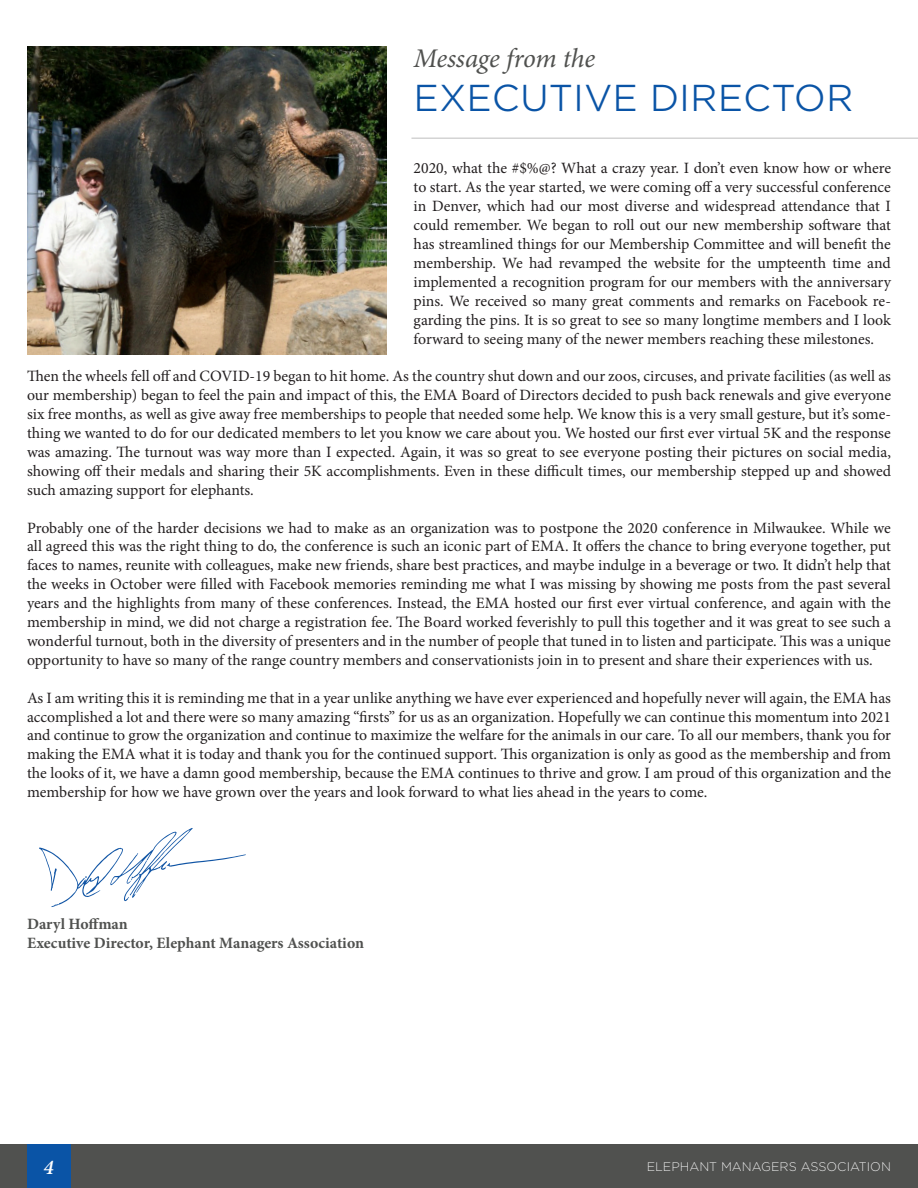
<style>
.page{position:relative;width:918px;height:1188px;background:#fff}
.page>*{position:absolute;margin:0;border:0;box-sizing:border-box;transform-origin:0 0}
.t1{font:300 36px "Gotham S Sm";color:#0a54a6}
.t2{font:italic 27px "Minion Pro";letter-spacing:-.01em;color:#50514f}
.t3{font:italic 600 21px "Minion Pro";color:#fff}
.t4{font:15.75px/18.9px "Minion Pro";letter-spacing:-.005em;color:#231f20;text-align:justify}
.t5{font:700 15.75px "Minion Pro";color:#50514f}
.t6{font:200 12px "Gotham S Sm";color:#fff}
</style>
<div class="page">
<div style="left:0;top:1145px;width:918px;height:43px;background:#50514f"></div>
<div style="left:27px;top:1145px;width:43px;height:43px;background:#0a54a6"></div>
<img style="left:27px;top:46px;width:360px;height:308px">
<hr style="left:411px;top:137px;width:507px;height:2px;background:#d4d4d4">
<svg style="left:39px;top:828px;width:207px;height:79px"></svg>
<p class="t2" style="left:414px;top:40px;width:183px">Message from the</p>
<p class="t1" style="left:414px;top:74px;width:441px">EXECUTIVE DIRECTOR</p>
<p class="t4" style="left:414px;top:159px;width:479px">2020, what the #$%@? What a crazy year. I don’t even know how or where to start. As the year started, we were coming off a very successful conference in Denver, which had our most diverse and widespread attendance that I could remember. We began to roll out our new membership software that has streamlined things for our Membership Committee and will benefit the membership. We had revamped the website for the umpteenth time and implemented a recognition program for our members with the anniversary pins. We received so many great comments and remarks on Facebook re&shy;garding the pins. It is so great to see so many longtime members and I look forward to seeing many of the newer members reaching these milestones.</p>
<p class="t4" style="left:27px;top:367px;width:866px">Then the wheels fell off and COVID-19 began to hit home. As the country shut down and our zoos, circuses, and private facilities (as well as our membership) began to feel the pain and impact of this, the EMA Board of Directors decided to push back renewals and give everyone six free months, as well as give away free memberships to people that needed some help. We know this is a very small gesture, but it’s some&shy;thing we wanted to do for our dedicated members to let you know we care about you. We hosted our first ever virtual 5K and the response was amazing. The turnout was way more than I expected. Again, it was so great to see everyone posting their pictures on social media, showing off their medals and sharing their 5K accomplishments. Even in these difficult times, our membership stepped up and showed such amazing support for elephants.</p>
<p class="t4" style="left:27px;top:518px;width:866px">Probably one of the harder decisions we had to make as an organization was to postpone the 2020 conference in Milwaukee. While we all agreed this was the right thing to do, the conference is such an iconic part of EMA. It offers the chance to bring everyone together, put faces to names, reunite with colleagues, make new friends, share best practices, and maybe indulge in a beverage or two. It didn’t help that the weeks in October were filled with Facebook memories reminding me what I was missing by showing me posts from the past several years and the highlights from many of these conferences. Instead, the EMA hosted our first ever virtual conference, and again with the membership in mind, we did not charge a registration fee. The Board worked feverishly to pull this together and it was great to see such a wonderful turnout, both in the diversity of presenters and in the number of people that tuned in to listen and participate. This was a unique opportunity to have so many of the range country members and conservationists join in to present and share their experiences with us.</p>
<p class="t4" style="left:27px;top:688px;width:866px">As I am writing this it is reminding me that in a year unlike anything we have ever experienced and hopefully never will again, the EMA has accomplished a lot and there were so many amazing “firsts” for us as an organization. Hopefully we can continue this momentum into 2021 and continue to grow the organization and continue to maximize the welfare for the animals in our care. To all our members, thank you for making the EMA what it is today and thank you for the continued support. This organization is only as good as the membership and from the looks of it, we have a damn good membership, because the EMA continues to thrive and grow. I am proud of this organization and the membership for how we have grown over the years and look forward to what lies ahead in the years to come.</p>
<p class="t5" style="left:27px;top:913px;width:102px">Daryl Hoffman</p>
<p class="t5" style="left:27px;top:932px;width:339px">Executive Director, Elephant Managers Association</p>
<p class="t3" style="left:43px;top:1153px;width:12px">4</p>
<p class="t6" style="left:647px;top:1159px;width:246px">ELEPHANT MANAGERS ASSOCIATION</p>
</div>
